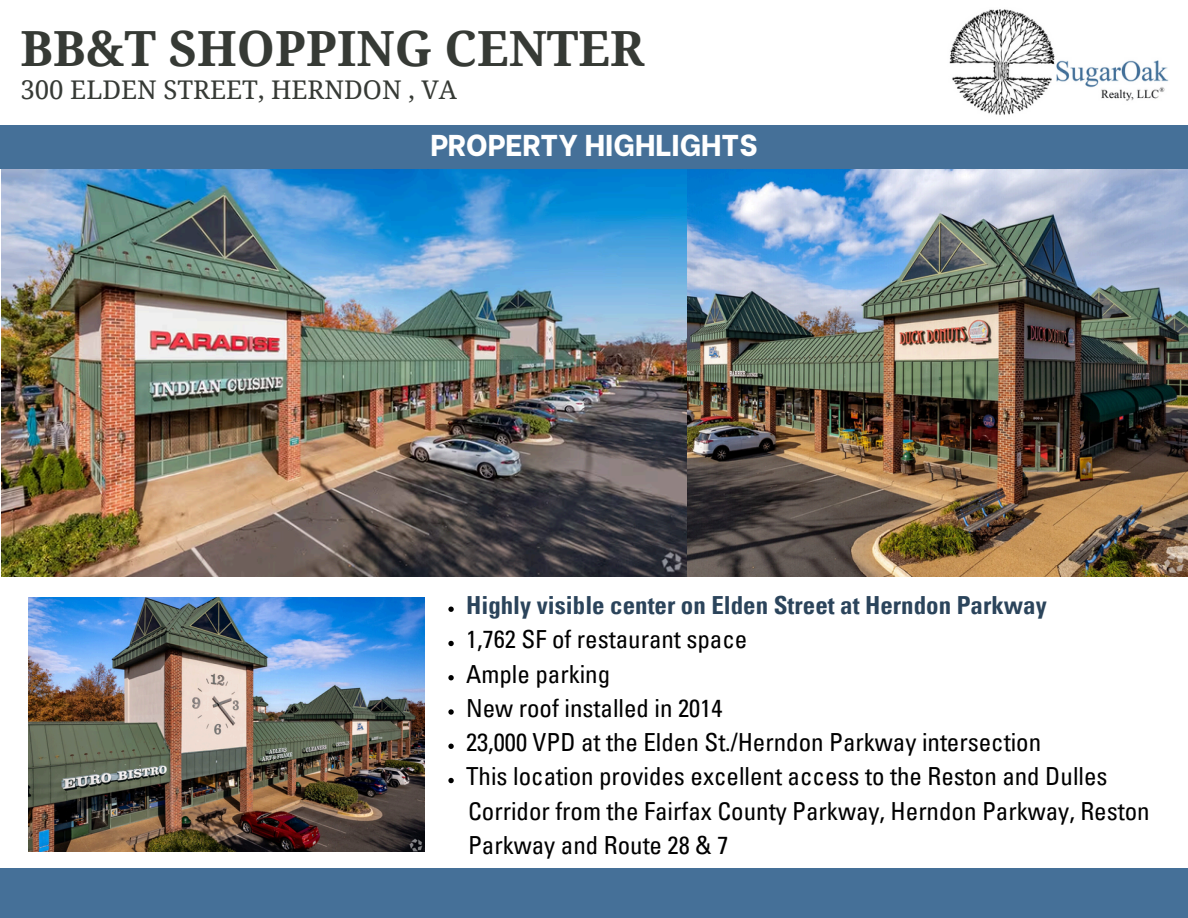
<style>
.page{position:relative;width:1188px;height:918px;background:#fff}
.page>*{position:absolute;margin:0;border:0;box-sizing:border-box;transform-origin:0 0}
.t1{font:700 48.45px "Droid Serif";color:#363a35}
.t2{font:800 30px "Be Vietnam";color:#fff}
.t3{font:25.8px "Droid Serif";color:#363a35}
.t4{font:condensed 24.9px "Univers LT Pro";color:#000}
.t5{font:700 condensed 24.9px "Univers LT Pro";color:#2b445b}
</style>
<div class="page">
<div style="left:0;top:126px;width:1188px;height:43px;background:#457098"></div>
<div style="left:0;top:868px;width:1188px;height:50px;background:#457098"></div>
<img style="left:1px;top:169px;width:1186px;height:407px">
<img style="left:28px;top:598px;width:396px;height:254px">
<svg style="left:448px;top:607px;width:6px;height:5px"></svg>
<svg style="left:448px;top:641px;width:6px;height:5px"></svg>
<svg style="left:448px;top:675px;width:6px;height:5px"></svg>
<svg style="left:448px;top:709px;width:6px;height:6px"></svg>
<svg style="left:448px;top:744px;width:6px;height:5px"></svg>
<svg style="left:448px;top:778px;width:6px;height:5px"></svg>
<img style="left:949px;top:9px;width:220px;height:106px">
<p class="t1" style="left:20px;top:21px;width:626px">BB&amp;T SHOPPING CENTER</p>
<p class="t3" style="left:20px;top:75px;width:438px">300 ELDEN STREET, HERNDON , VA</p>
<p class="t2" style="left:430px;top:121px;width:329px">PROPERTY HIGHLIGHTS</p>
<h2 class="t5" style="left:466px;top:596px;width:582px">Highly visible center on Elden Street at Herndon Parkway</h2>
<p class="t4" style="left:466px;top:630px;width:283px">1,762 SF of restaurant space</p>
<p class="t4" style="left:466px;top:665px;width:146px">Ample parking</p>
<p class="t4" style="left:466px;top:699px;width:258px">New roof installed in 2014</p>
<p class="t4" style="left:466px;top:733px;width:576px">23,000 VPD at the Elden St./Herndon Parkway intersection</p>
<p class="t4" style="left:466px;top:767px;width:643px">This location provides excellent access to the Reston and Dulles</p>
<p class="t4" style="left:468px;top:802px;width:683px">Corridor from the Fairfax County Parkway, Herndon Parkway, Reston</p>
<p class="t4" style="left:468px;top:836px;width:262px">Parkway and Route 28 &amp; 7</p>
</div>
